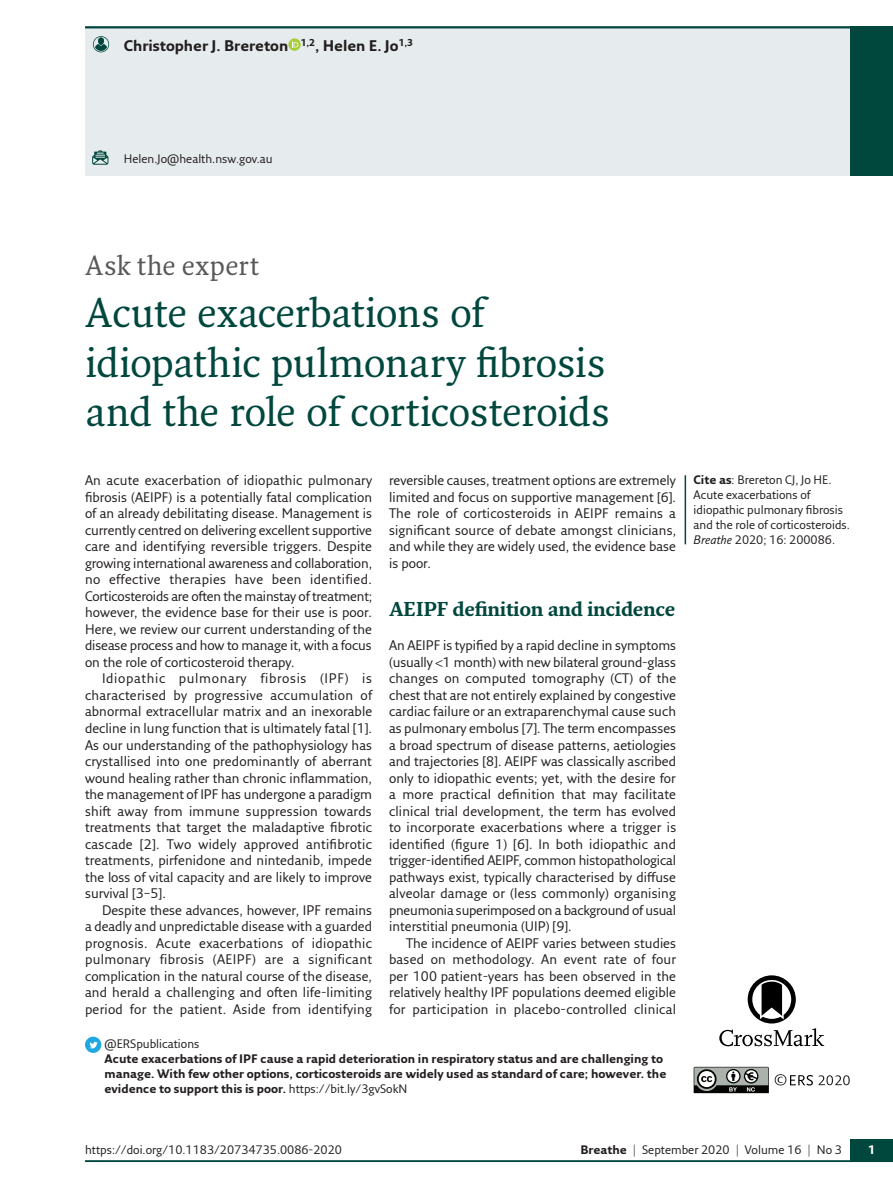
<style>
.page{position:relative;width:893px;height:1191px;background:#fff}
.page>*{position:absolute;margin:0;border:0;box-sizing:border-box;transform-origin:0 0}
.EAT{font:40.5px/49.5px "Fresco Pro";letter-spacing:-.01em;color:#00473d}
.EATs{font:27px "Fresco Pro";letter-spacing:.015em;color:#57585a}
.E1{font:700 19.5px "Fresco Std";letter-spacing:-.02em;color:#00473d}
.EAU{font:700 15px "Fresco Sans Pro";color:#231f20}
.ET1{font:13.5px/16.5px "Fresco Sans Pro";letter-spacing:-.01em;color:#231f20;text-align:justify}
.ET{font:13.5px/16.5px "Fresco Sans Pro";letter-spacing:.005em;color:#231f20;text-align:justify}
.EAff{font:700 12px/15px "Fresco Sans Pro";color:#231f20}
.MNT{font:12px/15px "Fresco Sans Pro";color:#231f20}
.RunningHead{font:12px "Fresco Sans Pro";color:#231f20}
.EAff-2{font:12px "Fresco Sans Pro";color:#231f20}
.Folio{font:700 12px "Fresco Sans Pro";color:#fff}
.s1{font-weight:400}
.s2{font-weight:700}
.s3{font-style:italic}
</style>
<div class="page">
<svg style="left:694px;top:1066px;width:75px;height:27px;background:#777a77"></svg>
<svg style="left:843px;top:1075px;width:7px;height:10px"></svg>
<svg style="left:775px;top:1074px;width:73px;height:11px"></svg>
<hr style="left:85px;top:1160px;width:808px;height:2px;background:#00473d">
<div style="left:850px;top:1138px;width:43px;height:23px;background:#00473d"></div>
<svg style="left:719px;top:975px;width:105px;height:71px"></svg>
<div style="left:85px;top:26px;width:808px;height:149px;background:#e6eced"></div>
<div style="left:850px;top:26px;width:43px;height:149px;background:#00473d"></div>
<svg style="left:93px;top:36px;width:16px;height:16px"></svg>
<svg style="left:85px;top:1036px;width:16px;height:17px"></svg>
<svg style="left:89px;top:1041px;width:9px;height:7px"></svg>
<hr style="left:85px;top:26px;width:808px;height:2px;background:#00473d">
<svg style="left:92px;top:150px;width:16px;height:15px"></svg>
<svg style="left:288px;top:38px;width:13px;height:13px"></svg>
<svg style="left:292px;top:41px;width:6px;height:6px"></svg>
<hr style="left:685px;top:475px;width:1px;height:69px;background:#00473d">
<p class="EAU" style="left:124px;top:36px;width:291px">Christopher J. Brereton <sup>1,2</sup>, Helen E. Jo<sup>1,3</sup></p>
<p class="EAff-2" style="left:124px;top:151px;width:150px">Helen.Jo@health.nsw.gov.au</p>
<p class="EATs" style="left:85px;top:248px;width:175px">Ask the expert</p>
<p class="EAT" style="left:85px;top:287px;width:526px">Acute exacerbations of idiopathic pulmonary fibrosis and the role of corticosteroids</p>
<p class="ET1" style="left:85px;top:472px;width:289px">An acute exacerbation of idiopathic pulmonary fibrosis (AEIPF) is a potentially fatal complication of an already debilitating disease. Management is currently centred on delivering excellent supportive care and identifying reversible triggers. Despite growing international awareness and collaboration, no effective therapies have been identified.<br>Corticosteroids are often the mainstay of treatment; however, the evidence base for their use is poor.<br>Here, we review our current understanding of the disease process and how to manage it, with a focus on the role of corticosteroid therapy.</p>
<p class="ET" style="left:85px;top:670px;width:289px;text-indent:17px">Idiopathic pulmonary fibrosis (IPF) is characterised by progressive accumulation of abnormal extracellular matrix and an inexorable decline in lung function that is ultimately fatal [1].<br>As our understanding of the pathophysiology has crystallised into one predominantly of aberrant wound healing rather than chronic inflammation, the management of IPF has undergone a paradigm shift away from immune suppression towards treatments that target the maladaptive fibrotic cascade [2]. Two widely approved antifibrotic treatments, pirfenidone and nintedanib, impede the loss of vital capacity and are likely to improve survival [3–5].</p>
<p class="ET" style="left:85px;top:901px;width:289px;text-indent:17px">Despite these advances, however, IPF remains a deadly and unpredictable disease with a guarded prognosis. Acute exacerbations of idiopathic pulmonary fibrosis (AEIPF) are a significant complication in the natural course of the disease, and herald a challenging and often life-limiting period for the patient. Aside from identifying</p>
<p class="ET" style="left:389px;top:472px;width:289px">reversible causes, treatment options are extremely limited and focus on supportive management [6].<br>The role of corticosteroids in AEIPF remains a significant source of debate amongst clinicians, and while they are widely used, the evidence base is poor.</p>
<p class="E1" style="left:389px;top:597px;width:288px">AEIPF definition and incidence</p>
<p class="ET1" style="left:389px;top:637px;width:289px">An AEIPF is typified by a rapid decline in symptoms (usually 1 month) with new bilateral ground-glass changes on computed tomography (CT) of the chest that are not entirely explained by congestive cardiac failure or an extraparenchymal cause such as pulmonary embolus [7]. The term encompasses a broad spectrum of disease patterns, aetiologies and trajectories [8]. AEIPF was classically ascribed only to idiopathic events; yet, with the desire for a more practical definition that may facilitate clinical trial development, the term has evolved to incorporate exacerbations where a trigger is identified (figure 1) [6]. In both idiopathic and trigger-identified AEIPF, common histopathological pathways exist, typically characterised by diffuse alveolar damage or (less commonly) organising pneumonia superimposed on a background of usual interstitial pneumonia (UIP) [9].</p>
<p class="ET" style="left:389px;top:934px;width:289px;text-indent:17px">The incidence of AEIPF varies between studies based on methodology. An event rate of four per 100 patient-years has been observed in the relatively healthy IPF populations deemed eligible for participation in placebo-controlled clinical</p>
<p class="EAff-2" style="left:105px;top:1036px;width:96px">@ERSpublications</p>
<p class="EAff" style="left:105px;top:1051px;width:563px">Acute exacerbations of IPF cause a rapid deterioration in respiratory status and are challenging to manage. With few other options, corticosteroids are widely used as standard of care; however. the evidence to support this is poor. <span class="s1">https://bit.ly/3gvSokN</span></p>
<p class="MNT" style="left:694px;top:472px;width:158px"><span class="s2">Cite as</span>: Brereton CJ, Jo HE.<br>Acute exacerbations of idiopathic pulmonary fibrosis and the role of corticosteroids.<br><span class="s3">Breathe</span> 2020; 16: 200086.</p>
<p class="RunningHead" style="left:85px;top:1142px;width:258px">https://doi.org/10.1183/20734735.0086-2020</p>
<p class="RunningHead" style="left:580px;top:1142px;width:263px"><span class="s2">Breathe</span> | September 2020 | Volume 16 | No 3</p>
<p class="Folio" style="left:868px;top:1142px;width:9px">1</p>
</div>
